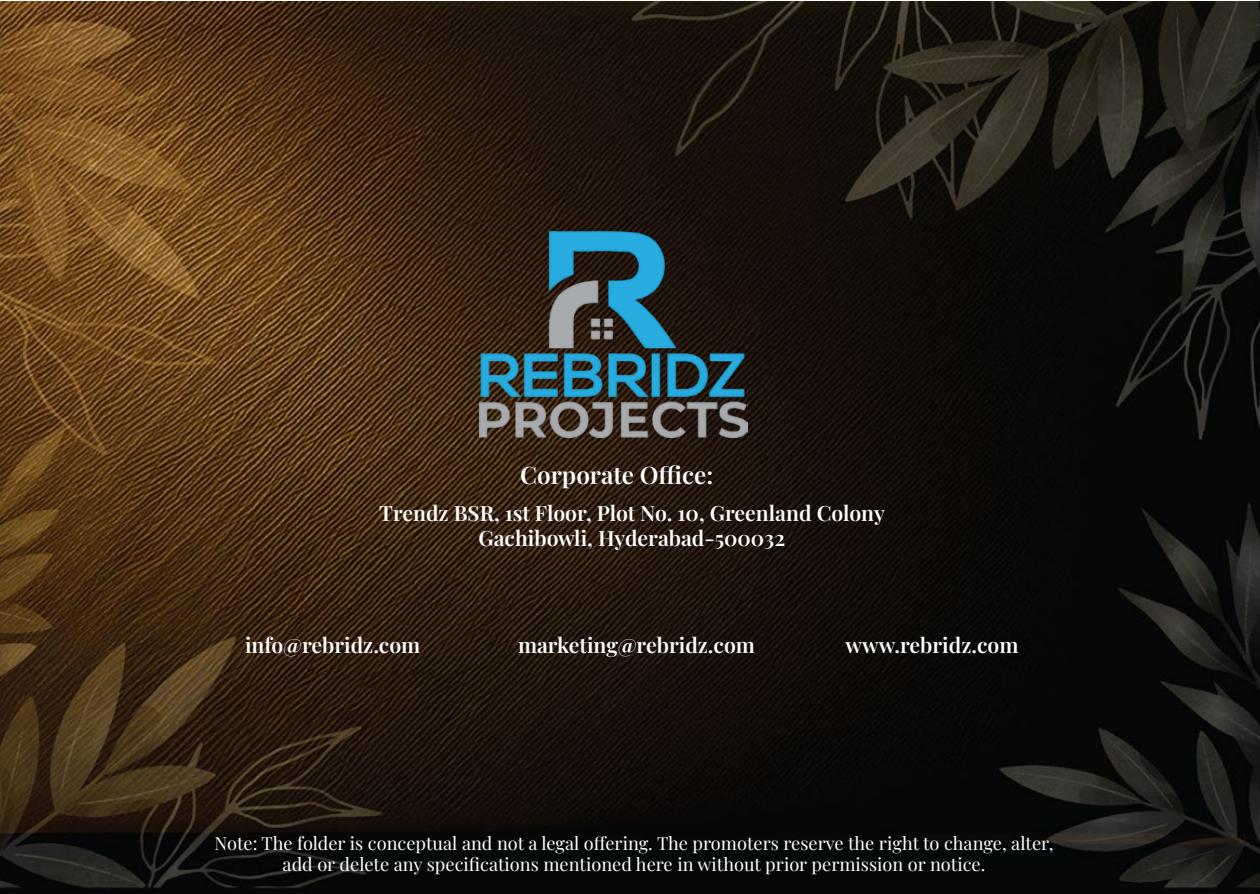
<style>
.page{position:relative;width:1260px;height:894px;background:#fff}
.page>*{position:absolute;margin:0;border:0;box-sizing:border-box;transform-origin:0 0}
.t1{font:600 24px "Playfair Display";color:#fff}
.t2{font:600 21px/25.2px "Playfair Display";color:#fff;text-align:center}
.t3{font:18px/21.6px "Playfair Display";color:#fff;text-align:center}
</style>
<div class="page">
<img style="left:0;top:1px;width:1259px;height:892px">
<img style="left:479px;top:231px;width:268px;height:206px">
<h1 class="t1" style="left:520px;top:455px;width:194px">Corporate Office:</h1>
<p class="t2" style="left:379px;top:498px;width:507px">Trendz BSR, 1st Floor, Plot No. 10, Greenland Colony<br>Gachibowli, Hyderabad-500032</p>
<p class="t2" style="left:245px;top:630px;width:177px">info@rebridz.com</p>
<p class="t2" style="left:518px;top:630px;width:238px">marketing@rebridz.com</p>
<p class="t2" style="left:845px;top:630px;width:174px">www.rebridz.com</p>
<p class="t3" style="left:214px;top:830px;width:840px">Note: The folder is conceptual and not a legal offering. The promoters reserve the right to change, alter, add or delete any specifications mentioned here in without prior permission or notice.</p>
</div>
